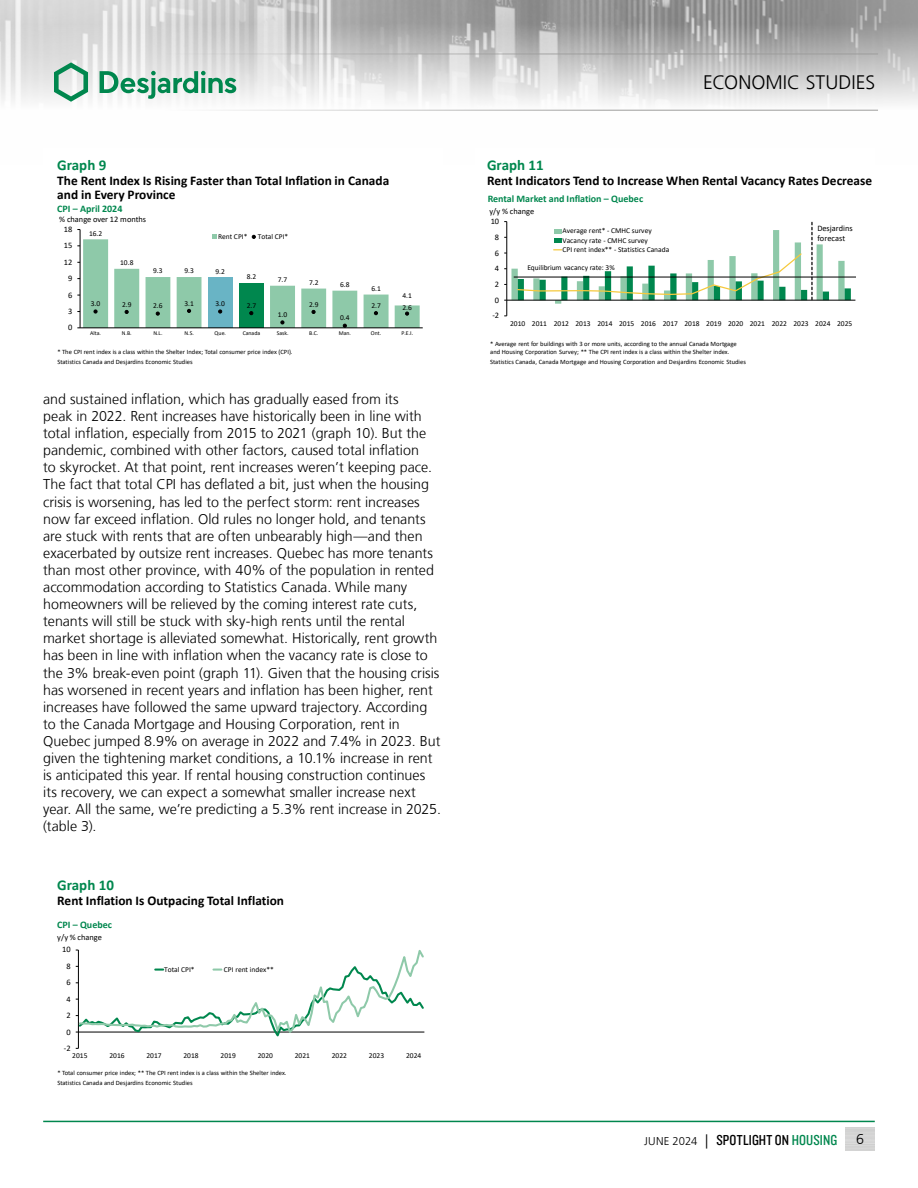
<style>
.page{position:relative;width:918px;height:1188px;background:#fff}
.page>*{position:absolute;margin:0;border:0;box-sizing:border-box;transform-origin:0 0}
.t1{font:300 19.5px "Frutiger LT";letter-spacing:.005em;color:#000}
.t2{font:15px "Knockout 29 Junior Ltweight";letter-spacing:.01em;color:#000}
.t3{font:700 15px "Calibri";color:#00874e}
.t4{font:300 14.25px/17.1px "Frutiger LT";color:#000}
.t5{font:700 13.35px/14.4px "Calibri";color:#000}
.t6{font:700 10.05px "Calibri";color:#00874e}
.t7{font:8.4px/10.1px "Calibri";color:#000}
.t8{font:7.5px/9.4px "Calibri";letter-spacing:-.005em;color:#000}
.t9{font:6.6px/9.8px "Calibri";color:#000}
.t10{font:5.85px "Calibri";color:#000}
.s1{font-family:"Frutiger LT";font-weight:300;font-size:11.25px}
.s2{font-family:"Frutiger LT";font-weight:300;font-size:14.25px}
.s3{color:#00874e}
</style>
<div class="page">
<img style="left:0;top:0;width:918px;height:110px">
<hr style="left:0;top:54px;width:878px;height:1px;background:#9d9d9c">
<hr style="left:0;top:110px;width:878px;height:1px;background:#9d9d9c">
<svg style="left:54px;top:62px;width:34px;height:40px"></svg>
<svg style="left:100px;top:71px;width:136px;height:28px"></svg>
<hr style="left:43px;top:1121px;width:832px;height:1px;background:#00874e">
<hr style="left:78px;top:950px;width:1px;height:98px;background:#000">
<svg style="left:76px;top:950px;width:349px;height:90px"></svg>
<hr style="left:80px;top:328px;width:343px;height:1px;background:#000">
<svg style="left:77px;top:229px;width:343px;height:100px"></svg>
<hr style="left:507px;top:222px;width:1px;height:94px;background:#000">
<hr style="left:507px;top:300px;width:348px;height:1px;background:#000">
<svg style="left:504px;top:221px;width:347px;height:83px"></svg>
<hr style="left:514px;top:277px;width:342px;height:1px;background:#000">
<p class="t3" style="left:57px;top:154px;width:51px">Graph 9</p>
<p class="t5" style="left:57px;top:173px;width:333px">The Rent Index Is Rising Faster than Total Inflation in Canada and in Every Province</p>
<p class="t6" style="left:57px;top:202px;width:67px">CPI – April 2024</p>
<p class="t7" style="left:59px;top:214px;width:89px">% change over 12 months</p>
<p class="t8" style="left:89px;top:228px;width:15px">16.2</p>
<p class="t8" style="left:120px;top:258px;width:15px">10.8</p>
<p class="t8" style="left:153px;top:266px;width:11px">9.3</p>
<p class="t8" style="left:184px;top:266px;width:11px">9.3</p>
<p class="t8" style="left:216px;top:266px;width:11px">9.2</p>
<p class="t8" style="left:247px;top:272px;width:11px">8.2</p>
<p class="t8" style="left:278px;top:275px;width:11px">7.7</p>
<p class="t8" style="left:309px;top:277px;width:11px">7.2</p>
<p class="t8" style="left:340px;top:280px;width:11px">6.8</p>
<p class="t8" style="left:371px;top:283px;width:11px">6.1</p>
<p class="t7" style="left:64px;top:224px;width:10px">18</p>
<p class="t8" style="left:218px;top:232px;width:31px">Rent CPI*</p>
<p class="t8" style="left:258px;top:232px;width:32px">Total CPI*</p>
<p class="t7" style="left:64px;top:240px;width:10px">15</p>
<p class="t7" style="left:64px;top:257px;width:10px">12</p>
<p class="t7" style="left:68px;top:273px;width:6px">9</p>
<p class="t7" style="left:68px;top:290px;width:6px">6</p>
<p class="t8" style="left:403px;top:290px;width:11px">4.1</p>
<p class="t7" style="left:68px;top:306px;width:6px">3</p>
<p class="t7" style="left:68px;top:322px;width:6px">0</p>
<p class="t8" style="left:91px;top:299px;width:11px">3.0</p>
<p class="t8" style="left:122px;top:299px;width:11px">2.9</p>
<p class="t8" style="left:153px;top:301px;width:11px">2.6</p>
<p class="t8" style="left:184px;top:298px;width:11px">3.1</p>
<p class="t8" style="left:216px;top:299px;width:11px">3.0</p>
<p class="t8" style="left:247px;top:300px;width:11px">2.7</p>
<p class="t8" style="left:278px;top:310px;width:11px">1.0</p>
<p class="t8" style="left:309px;top:299px;width:11px">2.9</p>
<p class="t8" style="left:340px;top:313px;width:11px">0.4</p>
<p class="t8" style="left:371px;top:300px;width:11px">2.7</p>
<p class="t8" style="left:403px;top:303px;width:11px">2.6</p>
<p class="t10" style="left:90px;top:329px;width:12px">Alta.</p>
<p class="t10" style="left:122px;top:329px;width:11px">N.B.</p>
<p class="t10" style="left:153px;top:329px;width:11px">N.L.</p>
<p class="t10" style="left:184px;top:329px;width:11px">N.S.</p>
<p class="t10" style="left:215px;top:329px;width:13px">Que.</p>
<p class="t10" style="left:243px;top:329px;width:19px">Canada</p>
<p class="t10" style="left:277px;top:329px;width:13px">Sask.</p>
<p class="t10" style="left:309px;top:329px;width:11px">B.C.</p>
<p class="t10" style="left:339px;top:329px;width:14px">Man.</p>
<p class="t10" style="left:371px;top:329px;width:12px">Ont.</p>
<p class="t10" style="left:401px;top:329px;width:13px">P.E.I.</p>
<p class="t9" style="left:57px;top:347px;width:237px">* The CPI rent index is a class within the Shelter Index; Total consumer price index (CPI).<br>Statistics Canada and Desjardins Economic Studies</p>
<p class="t4" style="left:43px;top:391px;width:399px">and sustained inflation, which has gradually eased from its<br>peak in 2022. Rent increases have historically been in line with total inflation, especially from 2015 to 2021 (graph 10). But the pandemic, combined with other factors, caused total inflation<br>to skyrocket. At that point, rent increases weren’t keeping pace.<br>The fact that total CPI has deflated a bit, just when the housing crisis is worsening, has led to the perfect storm: rent increases now far exceed inflation. Old rules no longer hold, and tenants are stuck with rents that are often unbearably high—and then exacerbated by outsize rent increases. Quebec has more tenants than most other province, with 40% of the population in rented accommodation according to Statistics Canada. While many homeowners will be relieved by the coming interest rate cuts, tenants will still be stuck with sky-high rents until the rental market shortage is alleviated somewhat. Historically, rent growth has been in line with inflation when the vacancy rate is close to the 3% break-even point (graph 11). Given that the housing crisis has worsened in recent years and inflation has been higher, rent increases have followed the same upward trajectory. According to the Canada Mortgage and Housing Corporation, rent in Quebec jumped 8.9% on average in 2022 and 7.4% in 2023. But given the tightening market conditions, a 10.1% increase in rent is anticipated this year. If rental housing construction continues its recovery, we can expect a somewhat smaller increase next year. All the same, we’re predicting a 5.3% rent increase in 2025. (table 3).</p>
<p class="t3" style="left:57px;top:875px;width:58px">Graph 10</p>
<p class="t5" style="left:57px;top:893px;width:228px">Rent Inflation Is Outpacing Total Inflation</p>
<p class="t6" style="left:57px;top:917px;width:56px">CPI – Quebec</p>
<p class="t7" style="left:57px;top:932px;width:46px">y/y % change</p>
<p class="t7" style="left:62px;top:944px;width:10px">10</p>
<p class="t7" style="left:66px;top:961px;width:6px">8</p>
<p class="t7" style="left:66px;top:977px;width:6px">6</p>
<p class="t7" style="left:66px;top:994px;width:6px">4</p>
<p class="t7" style="left:66px;top:1010px;width:6px">2</p>
<p class="t7" style="left:66px;top:1026px;width:6px">0</p>
<p class="t7" style="left:64px;top:1043px;width:8px">-2</p>
<p class="t8" style="left:164px;top:964px;width:32px">Total CPI*</p>
<p class="t8" style="left:224px;top:964px;width:51px">CPI rent index**</p>
<p class="t8" style="left:72px;top:1051px;width:17px">2015</p>
<p class="t8" style="left:109px;top:1051px;width:17px">2016</p>
<p class="t8" style="left:146px;top:1051px;width:17px">2017</p>
<p class="t8" style="left:184px;top:1051px;width:17px">2018</p>
<p class="t8" style="left:221px;top:1051px;width:17px">2019</p>
<p class="t8" style="left:258px;top:1051px;width:17px">2020</p>
<p class="t8" style="left:295px;top:1051px;width:17px">2021</p>
<p class="t8" style="left:332px;top:1051px;width:17px">2022</p>
<p class="t8" style="left:369px;top:1051px;width:17px">2023</p>
<p class="t8" style="left:406px;top:1051px;width:17px">2024</p>
<p class="t9" style="left:57px;top:1068px;width:231px">* Total consumer price index; ** The CPI rent index is a class within the Shelter index.<br>Statistics Canada and Desjardins Economic Studies</p>
<h1 class="t1" style="left:703px;top:72px;width:174px">ECONOMIC STUDIES</h1>
<p class="t3" style="left:487px;top:154px;width:58px">Graph 11</p>
<p class="t5" style="left:487px;top:173px;width:387px">Rent Indicators Tend to Increase When Rental Vacancy Rates Decrease</p>
<p class="t6" style="left:488px;top:191px;width:157px">Rental Market and Inflation – Quebec</p>
<p class="t7" style="left:489px;top:206px;width:46px">y/y % change</p>
<p class="t7" style="left:491px;top:216px;width:10px">10</p>
<p class="t7" style="left:495px;top:232px;width:6px">8</p>
<p class="t7" style="left:495px;top:248px;width:6px">6</p>
<p class="t7" style="left:495px;top:263px;width:6px">4</p>
<p class="t7" style="left:495px;top:279px;width:6px">2</p>
<p class="t7" style="left:495px;top:295px;width:6px">0</p>
<p class="t7" style="left:492px;top:310px;width:8px">-2</p>
<p class="t8" style="left:563px;top:226px;width:108px">Average rent* - CMHC survey<br>Vacancy rate - CMHC survey<br>CPI rent index** - Statistics Canada</p>
<p class="t7" style="left:817px;top:223px;width:37px">Desjardins forecast</p>
<p class="t8" style="left:528px;top:262px;width:89px">Equilibrium vacancy rate: 3%</p>
<p class="t8" style="left:510px;top:318px;width:344px">2010 2011 2012 2013 2014 2015 2016 2017 2018 2019 2020 2021 2022 2023 2024 2025</p>
<p class="t9" style="left:490px;top:340px;width:248px;line-height:7.9px">* Average rent for buildings with 3 or more units, according to the annual Canada Mortgage and Housing Corporation Survey; ** The CPI rent index is a class within the Shelter index.</p>
<p class="t9" style="left:490px;top:357px;width:257px">Statistics Canada, Canada Mortgage and Housing Corporation and Desjardins Economic Studies</p>
<p class="t2" style="left:644px;top:1130px;width:194px"><span class="s1">JUNE 2024</span> <span class="s2">|</span> SPOTLIGHT ON <span class="s3">HOUSING</span></p>
<p class="t4" style="left:856px;top:1131px;width:9px">6</p>
</div>
